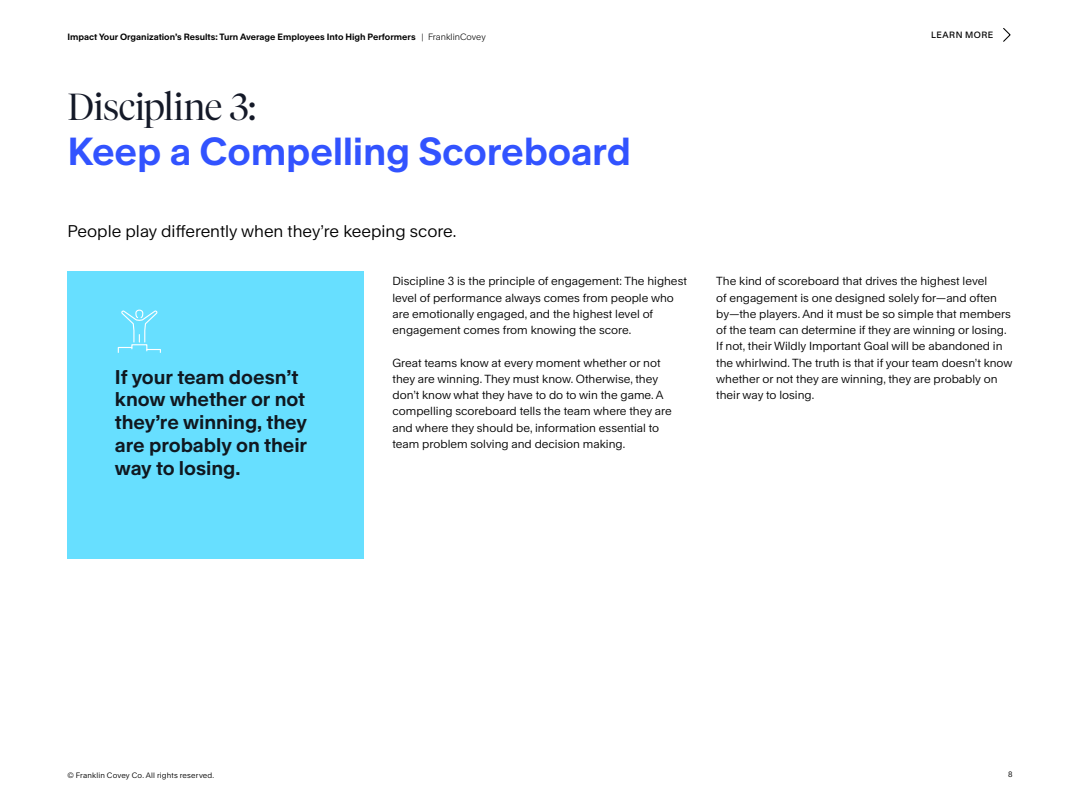
<style>
.page{position:relative;width:1080px;height:810px;background:#fff}
.page>*{position:absolute;margin:0;border:0;box-sizing:border-box;transform-origin:0 0}
.t1{font:700 37.5px "Rand";letter-spacing:-.01em;color:#3253ff}
.t2{font:300 37.5px "Tiempos Fine";letter-spacing:-.01em;color:#141928}
.t3{font:700 19.12px/22.9px "Rand";letter-spacing:-.005em;color:#101820}
.t4{font:16.25px "Rand";color:#000}
.t5{font:11.25px/16.2px "Rand";color:#000}
.t6{font:700 8.75px "Rand";color:#000}
.t7{font:500 8.75px "Rand";letter-spacing:.055em;color:#000}
.t8{font:7.5px "Rand";letter-spacing:.02em;color:#000}
.s1{font-weight:300}
</style>
<div class="page">
<div style="left:68px;top:271px;width:296px;height:288px;background:#67dfff"></div>
<svg style="left:118px;top:310px;width:43px;height:43px"></svg>
<svg style="left:1003px;top:28px;width:8px;height:14px"></svg>
<p class="t6" style="left:68px;top:30px;width:420px">Impact Your Organization’s Results: Turn Average Employees Into High Performers <span class="s1">| FranklinCovey</span></p>
<p class="t7" style="left:931px;top:28px;width:64px">LEARN MORE</p>
<h1 class="t2" style="left:68px;top:84px;width:190px">Discipline 3:</h1>
<h1 class="t1" style="left:68px;top:121px;width:565px">Keep a Compelling Scoreboard</h1>
<h3 class="t4" style="left:68px;top:218px;width:390px">People play differently when they’re keeping score.</h3>
<p class="t5" style="left:392px;top:272px;width:296px">Discipline 3 is the principle of engagement: The highest level of performance always comes from people who are emotionally engaged, and the highest level of engagement comes from knowing the score.</p>
<p class="t5" style="left:392px;top:353px;width:281px">Great teams know at every moment whether or not they are winning. They must know. Otherwise, they don’t know what they have to do to win the game. A compelling scoreboard tells the team where they are and where they should be, information essential to team problem solving and decision making.</p>
<h2 class="t3" style="left:115px;top:363px;width:194px">If your team doesn’t know whether or not they’re winning, they are probably on their way to losing.</h2>
<p class="t5" style="left:716px;top:272px;width:298px">The kind of scoreboard that drives the highest level<br>of engagement is one designed solely for—and often by—the players. And it must be so simple that members of the team can determine if they are winning or losing.<br>If not, their Wildly Important Goal will be abandoned in the whirlwind. The truth is that if your team doesn’t know whether or not they are winning, they are probably on their way to losing.</p>
<p class="t8" style="left:68px;top:769px;width:148px">© Franklin Covey Co. All rights reserved.</p>
<p class="t8" style="left:1008px;top:768px;width:6px">8</p>
</div>
